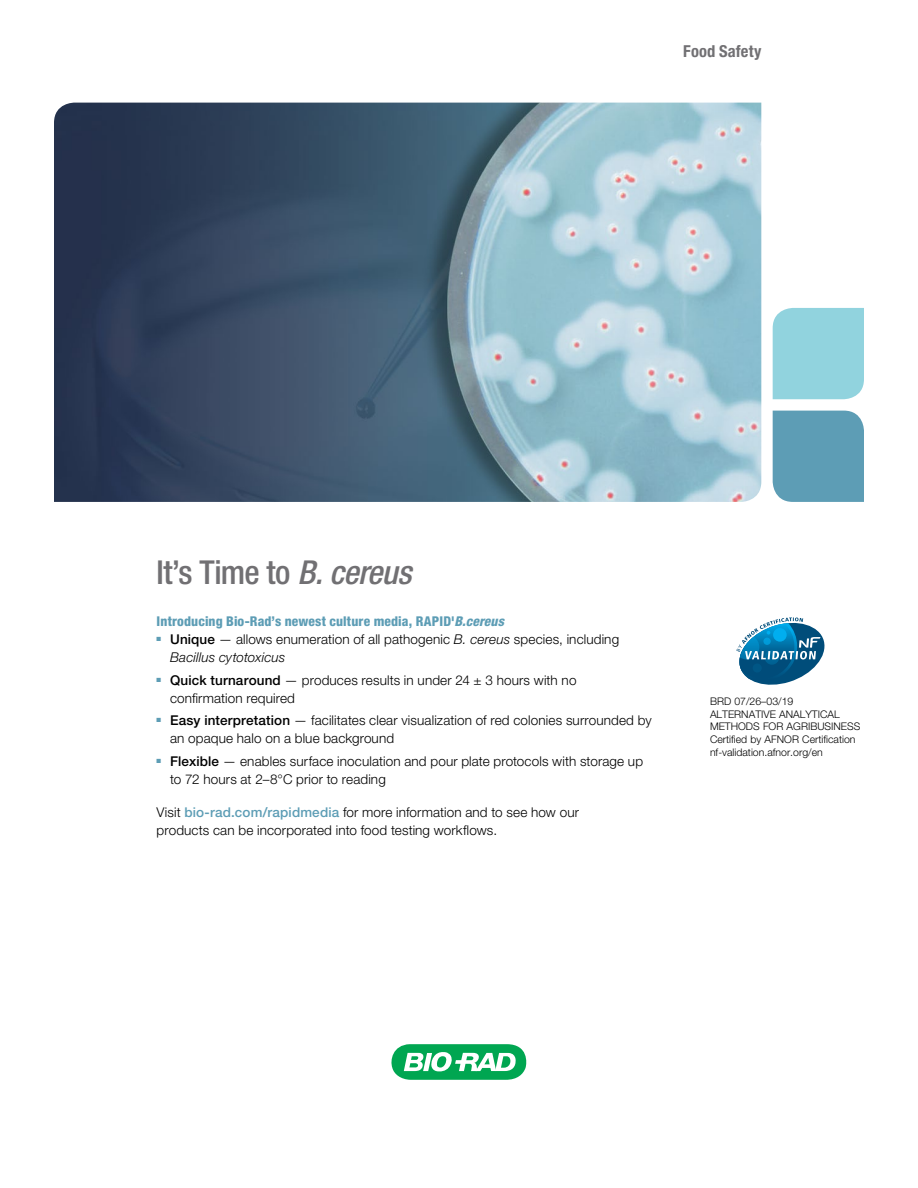
<style>
.page{position:relative;width:918px;height:1188px;background:#fff}
.page>*{position:absolute;margin:0;border:0;box-sizing:border-box;transform-origin:0 0}
.t1{font:500 condensed 33px "Helvetica Neue LT Std";letter-spacing:-.02em;color:#717073}
.t2{font:700 condensed 16.5px "Helvetica Neue LT Std";letter-spacing:.005em;color:#717073}
.t3{font:300 13.5px/18px "Helvetica Neue LT Std";letter-spacing:.01em;color:#000}
.t4{font:800 condensed 13.5px "Helvetica Neue LT Std";letter-spacing:.01em;color:#5d9db5}
.t5{font:300 10.5px/12.6px "Helvetica Neue LT Std";color:#000}
.s1{font-style:italic}
.s2{font-weight:500}
.s3{font-weight:500;color:#5d9db5}
</style>
<div class="page">
<svg style="left:391px;top:1044px;width:136px;height:36px"></svg>
<div style="left:773px;top:411px;width:91px;height:91px;background:#5d9db5"></div>
<div style="left:773px;top:308px;width:91px;height:91px;background:#91d3de"></div>
<img style="left:54px;top:103px;width:707px;height:399px">
<svg style="left:736px;top:617px;width:88px;height:68px"></svg>
<p class="t2" style="left:683px;top:42px;width:79px">Food Safety</p>
<h1 class="t1" style="left:157px;top:553px;width:256px">It’s Time to <span class="s1">B. cereus</span></h1>
<p class="t4" style="left:157px;top:613px;width:349px">Introducing Bio-Rad’s newest culture media, RAPID'<span class="s1">B.cereus</span></p>
<p class="t3" style="left:170px;top:630px;width:451px;text-indent:-13px"><sup>■</sup> <span class="s2">Unique</span> — allows enumeration of all pathogenic <span class="s1">B. cereus</span> species, including<br><span class="s1">Bacillus cytotoxicus</span></p>
<p class="t3" style="left:170px;top:671px;width:408px;text-indent:-13px"><sup>■</sup> <span class="s2">Quick turnaround</span> — produces results in under 24 ± 3 hours with no confirmation required</p>
<p class="t3" style="left:170px;top:711px;width:483px;text-indent:-13px"><sup>■</sup> <span class="s2">Easy interpretation</span> — facilitates clear visualization of red colonies surrounded by an opaque halo on a blue background</p>
<p class="t3" style="left:170px;top:752px;width:474px;text-indent:-13px"><sup>■</sup> <span class="s2">Flexible</span> — enables surface inoculation and pour plate protocols with storage up to 72 hours at 2–8°C prior to reading</p>
<p class="t3" style="left:157px;top:803px;width:424px">Visit <span class="s3">bio-rad.com/rapidmedia</span> for more information and to see how our products can be incorporated into food testing workflows.</p>
<p class="t5" style="left:710px;top:695px;width:152px">BRD 07/26–03/19<br>ALTERNATIVE ANALYTICAL<br>METHODS FOR AGRIBUSINESS<br>Certified by AFNOR Certification nf-validation.afnor.org/en</p>
</div>
